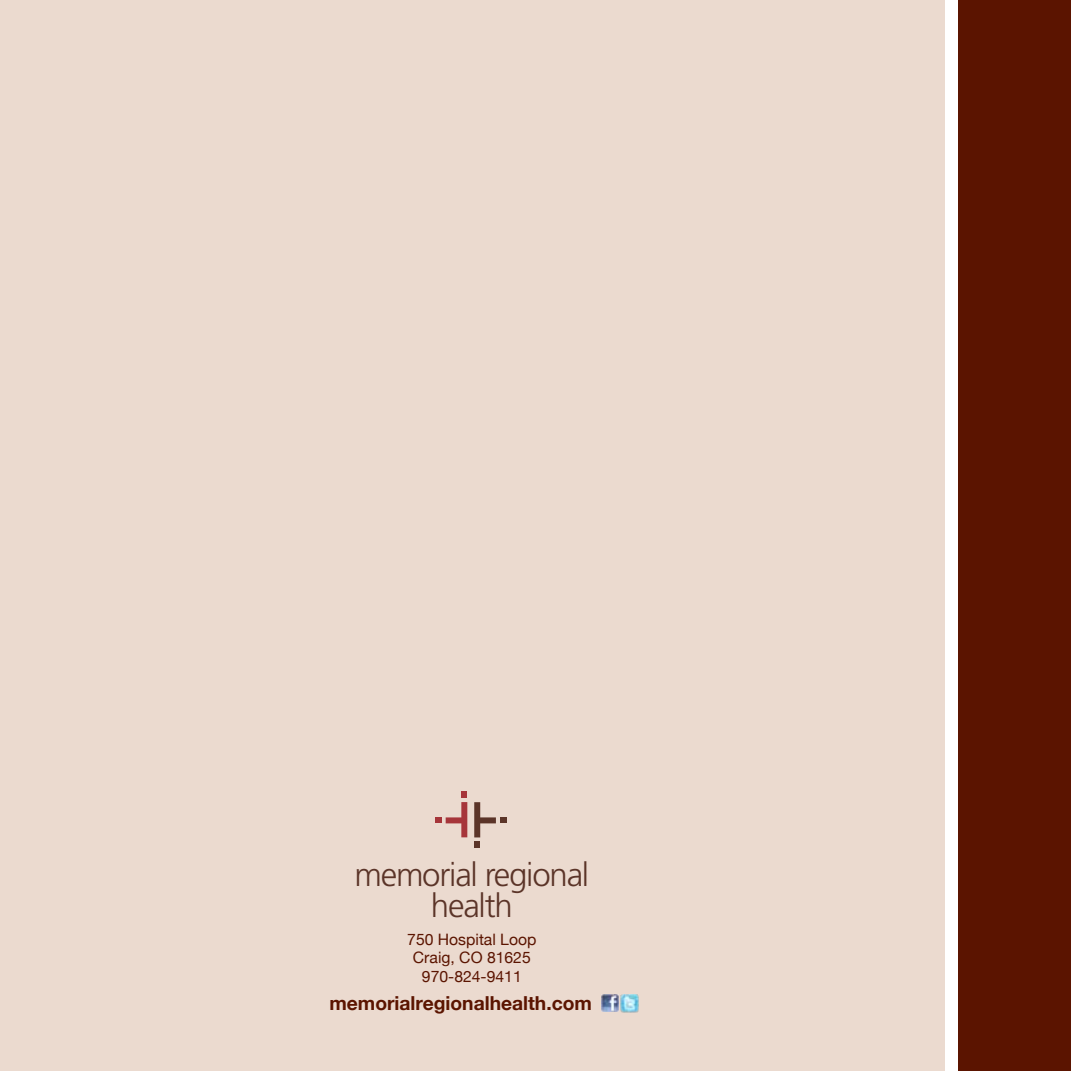
<style>
.page{position:relative;width:1071px;height:1071px;background:#fff}
.page>*{position:absolute;margin:0;border:0;box-sizing:border-box;transform-origin:0 0}
.t1{font:300 33.07px/30.4px "Frutiger";letter-spacing:-.035em;color:#5b3428;text-align:center}
.t2{font:700 19.25px "Helvetica Neue";color:#5b1400}
.t3{font:15.75px/18.9px "Helvetica Neue";color:#5b1400;text-align:center}
</style>
<div class="page">
<div style="left:0;top:0;width:945px;height:1071px;background:#ebdacf"></div>
<div style="left:959px;top:0;width:112px;height:1071px;background:#5b1400"></div>
<div style="left:461px;top:791px;width:6px;height:7px;background:#a6353a"></div>
<div style="left:435px;top:817px;width:7px;height:6px;background:#a6353a"></div>
<svg style="left:446px;top:802px;width:21px;height:35px"></svg>
<div style="left:474px;top:841px;width:6px;height:7px;background:#5b3428"></div>
<svg style="left:474px;top:802px;width:22px;height:35px"></svg>
<div style="left:500px;top:817px;width:7px;height:6px;background:#5b3428"></div>
<img style="left:601px;top:995px;width:18px;height:17px">
<img style="left:621px;top:995px;width:17px;height:17px">
<h1 class="t1" style="left:354px;top:860px;width:236px">memorial regional health</h1>
<p class="t3" style="left:407px;top:930px;width:131px">750 Hospital Loop<br>Craig, CO 81625<br>970-824-9411</p>
<p class="t2" style="left:329px;top:988px;width:264px">memorialregionalhealth.com</p>
</div>
